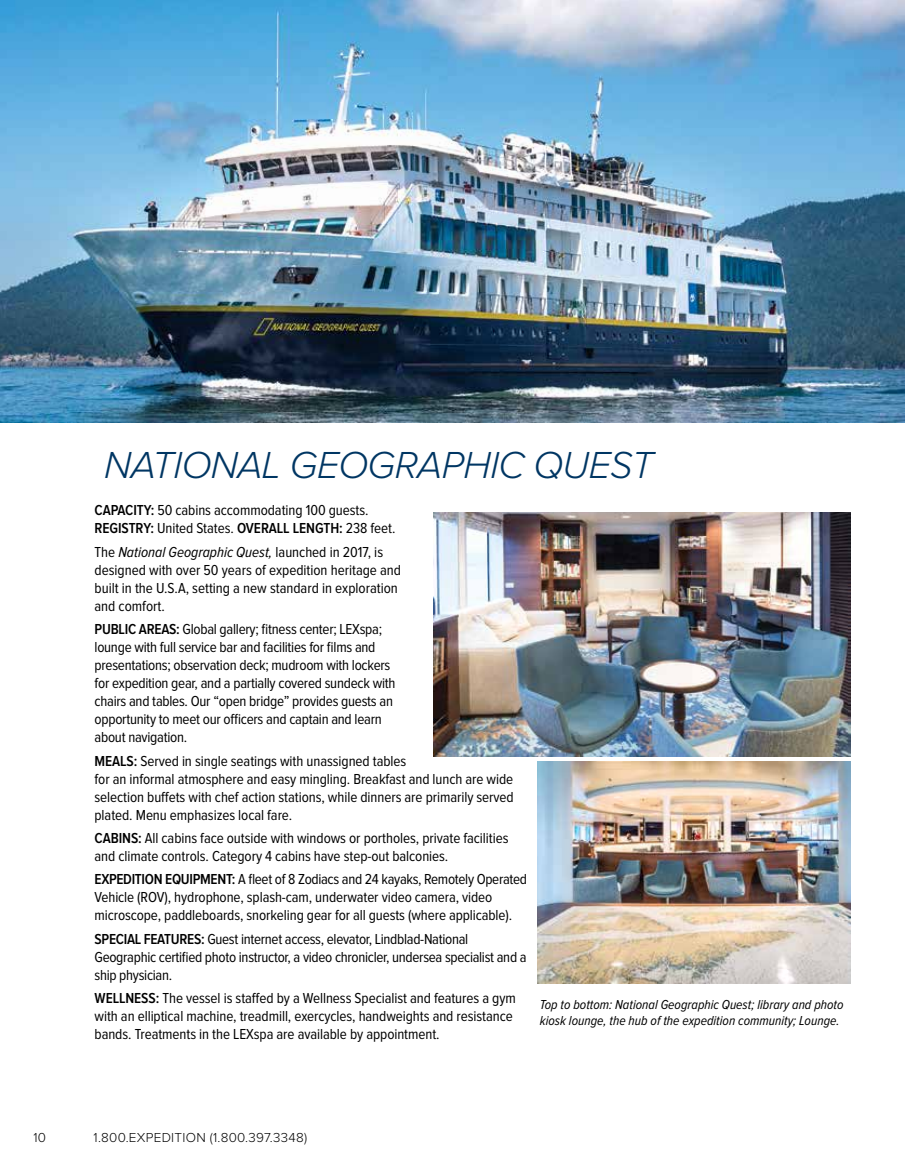
<style>
.page{position:relative;width:905px;height:1175px;background:#fff}
.page>*{position:absolute;margin:0;border:0;box-sizing:border-box;transform-origin:0 0}
.t1{font:italic 300 39px "Proxima Nova";letter-spacing:-.015em;color:#003663}
.t2{font:15px/18px "Proxima Nova Cond";letter-spacing:-.005em;color:#000}
.t3{font:italic 13.5px/15.8px "Proxima Nova Cond";color:#000}
.t4{font:300 13.5px "Proxima Nova";letter-spacing:.02em;color:#000}
.s1{font-weight:600}
.s2{font-style:italic}
</style>
<div class="page">
<img style="left:0;top:0;width:904px;height:422px">
<img style="left:433px;top:512px;width:417px;height:244px">
<img style="left:537px;top:761px;width:313px;height:222px">
<h1 class="t1" style="left:104px;top:443px;width:551px">NATIONAL GEOGRAPHIC QUEST</h1>
<p class="t2" style="left:94px;top:501px;width:302px"><span class="s1">CAPACITY:</span> 50 cabins accommodating 100 guests.<br><span class="s1">REGISTRY:</span> United States. <span class="s1">OVERALL LENGTH:</span> 238 feet.</p>
<p class="t2" style="left:95px;top:543px;width:308px">The <span class="s2">National Geographic Quest,</span> launched in 2017, is designed with over 50 years of expedition heritage and built in the U.S.A, setting a new standard in exploration and comfort.</p>
<p class="t2" style="left:95px;top:620px;width:302px"><span class="s1">PUBLIC AREAS:</span> Global gallery; fitness center; LEXspa; lounge with full service bar and facilities for films and presentations; observation deck; mudroom with lockers for expedition gear, and a partially covered sundeck with chairs and tables. Our “open bridge” provides guests an opportunity to meet our officers and captain and learn about navigation.</p>
<p class="t2" style="left:95px;top:752px;width:421px"><span class="s1">MEALS:</span> Served in single seatings with unassigned tables<br>for an informal atmosphere and easy mingling. Breakfast and lunch are wide selection buffets with chef action stations, while dinners are primarily served plated. Menu emphasizes local fare.</p>
<p class="t2" style="left:95px;top:829px;width:415px"><span class="s1">CABINS:</span> All cabins face outside with windows or portholes, private facilities and climate controls. Category 4 cabins have step-out balconies.</p>
<p class="t2" style="left:95px;top:870px;width:434px"><span class="s1">EXPEDITION EQUIPMENT:</span> A fleet of 8 Zodiacs and 24 kayaks, Remotely Operated<br>Vehicle (ROV), hydrophone, splash-cam, underwater video camera, video microscope, paddleboards, snorkeling gear for all guests (where applicable).</p>
<p class="t2" style="left:95px;top:930px;width:433px"><span class="s1">SPECIAL FEATURES:</span> Guest internet access, elevator, Lindblad-National<br>Geographic certified photo instructor, a video chronicler, undersea specialist and a ship physician.</p>
<p class="t2" style="left:95px;top:989px;width:423px"><span class="s1">WELLNESS:</span> The vessel is staffed by a Wellness Specialist and features a gym with an elliptical machine, treadmill, exercycles, handweights and resistance bands. Treatments in the LEXspa are available by appointment.</p>
<p class="t3" style="left:539px;top:996px;width:305px">Top to bottom: National Geographic Quest; library and photo kiosk lounge, the hub of the expedition community; Lounge.</p>
<p class="t4" style="left:34px;top:1129px;width:14px">10</p>
<p class="t4" style="left:94px;top:1129px;width:215px">1.800.EXPEDITION (1.800.397.3348)</p>
</div>
